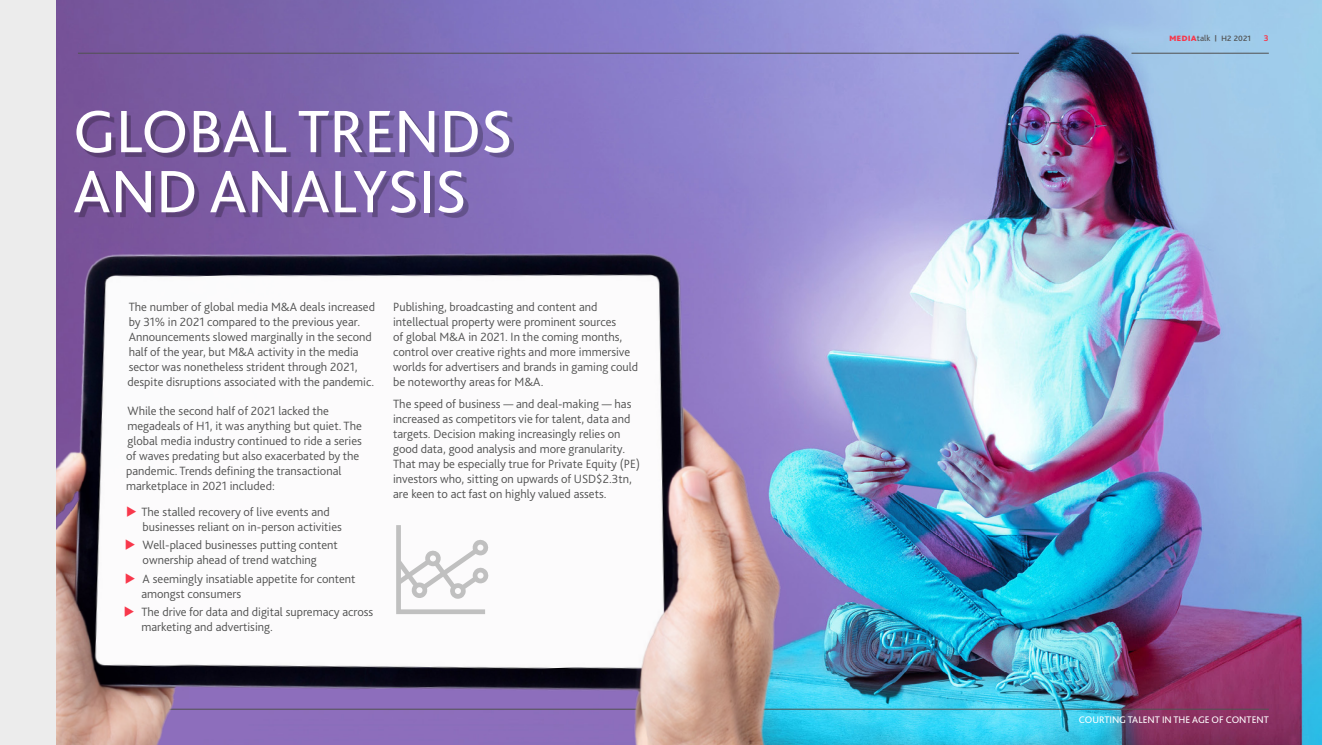
<style>
.page{position:relative;width:1322px;height:745px;background:#fff}
.page>*{position:absolute;margin:0;border:0;box-sizing:border-box;transform-origin:0 0}
.t1{font:62.5px/60px "Bliss Pro";color:#fff}
.t2{font:300 12.5px/15px "Bliss Pro";color:#515151}
.t3{font:10px "Bliss Pro";color:#fff}
.t4{font:10px "Bliss Pro";color:#515151}
.t5{font:700 8.75px "Bliss Pro";color:#f8374b}
.s1{font-weight:800;color:#f8374b}
.s2{font-size:8.75px}
.s3{font-weight:800;font-size:6.25px}
</style>
<div class="page">
<img style="left:56px;top:0;width:1266px;height:744px">
<hr style="left:78px;top:708px;width:1191px;height:1px;background:#515151">
<hr style="left:1131px;top:53px;width:138px;height:1px;background:#515151">
<hr style="left:78px;top:53px;width:941px;height:1px;background:#515151">
<div style="left:79px;top:115px;width:435px;height:102px;background:#000;opacity:.25"></div>
<img style="left:56px;top:211px;width:746px;height:533px">
<svg style="left:396px;top:524px;width:93px;height:89px"></svg>
<div style="left:0;top:0;width:56px;height:744px;background:#ececec"></div>
<svg style="left:127px;top:505px;width:9px;height:11px"></svg>
<svg style="left:126px;top:539px;width:9px;height:10px"></svg>
<svg style="left:126px;top:572px;width:9px;height:11px"></svg>
<svg style="left:125px;top:606px;width:9px;height:10px"></svg>
<h1 class="t1" style="left:73px;top:100px;width:441px">GLOBAL TRENDS<br>AND ANALYSIS</h1>
<p class="t2" style="left:127px;top:298px;width:249px">The number of global media M&amp;A deals increased by 31% in 2021 compared to the previous year.<br>Announcements slowed marginally in the second half of the year, but M&amp;A activity in the media sector was nonetheless strident through 2021, despite disruptions associated with the pandemic.</p>
<p class="t2" style="left:126px;top:402px;width:237px">While the second half of 2021 lacked the megadeals of H1, it was anything but quiet. The global media industry continued to ride a series of waves predating but also exacerbated by the pandemic. Trends defining the transactional marketplace in 2021 included:</p>
<p class="t2" style="left:141px;top:503px;width:202px">The stalled recovery of live events and businesses reliant on in-person activities</p>
<p class="t2" style="left:143px;top:537px;width:197px">Well-placed businesses putting content ownership ahead of trend watching</p>
<p class="t2" style="left:141px;top:570px;width:216px">A seemingly insatiable appetite for content amongst consumers</p>
<p class="t2" style="left:141px;top:604px;width:233px">The drive for data and digital supremacy across marketing and advertising.</p>
<p class="t2" style="left:393px;top:298px;width:247px">Publishing, broadcasting and content and intellectual property were prominent sources<br>of global M&amp;A in 2021. In the coming months, control over creative rights and more immersive worlds for advertisers and brands in gaming could be noteworthy areas for M&amp;A.</p>
<p class="t2" style="left:393px;top:395px;width:248px">The speed of business — and deal-making — has increased as competitors vie for talent, data and targets. Decision making increasingly relies on good data, good analysis and more granularity.<br>That may be especially true for Private Equity (PE) investors who, sitting on upwards of USD$2.3tn, are keen to act fast on highly valued assets.</p>
<p class="t4" style="left:1169px;top:32px;width:84px"><span class="s1">media</span><span class="s2">talk</span> <span class="s3">|</span> h2 2021</p>
<p class="t5" style="left:1264px;top:33px;width:6px">3</p>
<p class="t3" style="left:1078px;top:713px;width:192px">COURTING TALENT IN THE AGE OF CONTENT</p>
</div>
